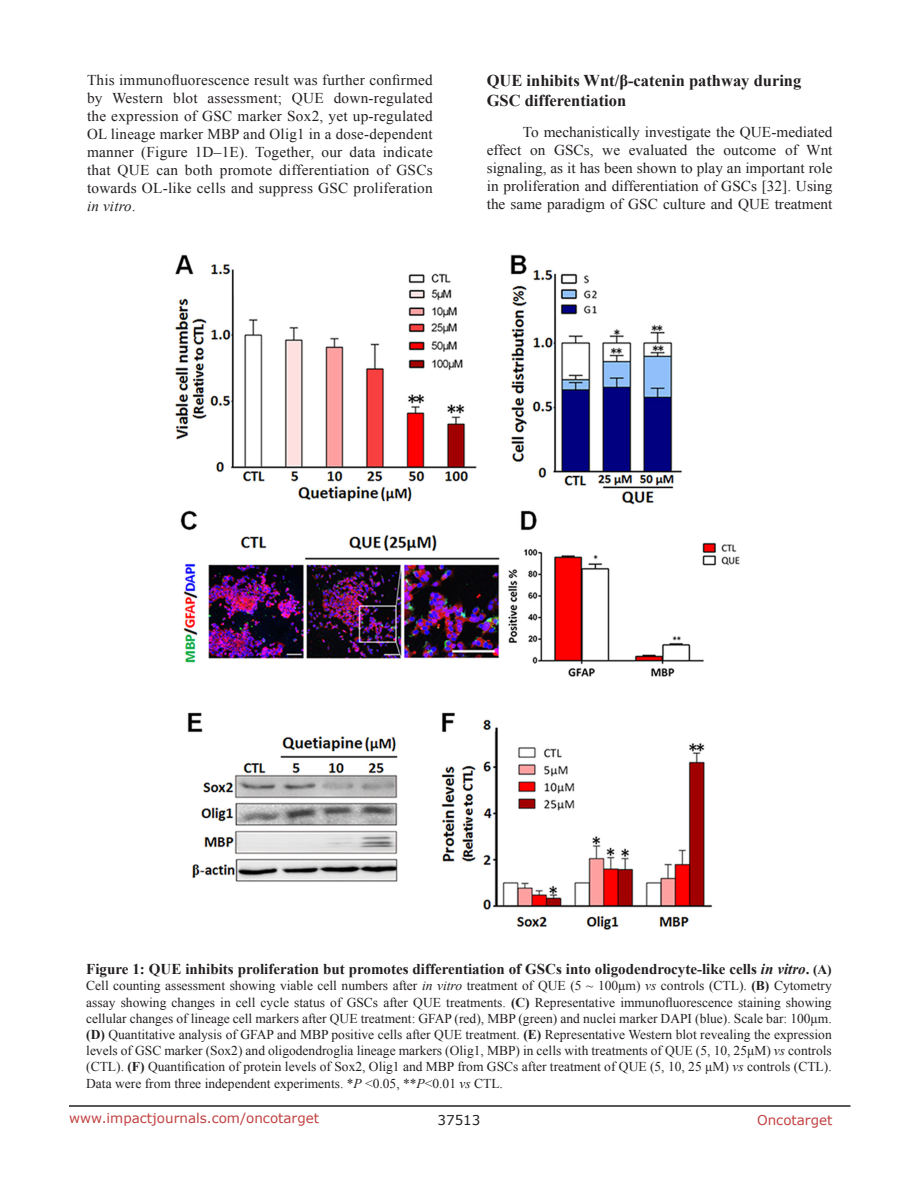
<style>
.page{position:relative;width:918px;height:1188px;background:#fff}
.page>*{position:absolute;margin:0;border:0;box-sizing:border-box;transform-origin:0 0}
.SubHeading{font:700 16.5px/19.8px "Times New Roman";color:#231f20}
.BodyText{font:15px/18px "Times New Roman";letter-spacing:.005em;color:#231f20;text-align:justify}
.figuretext{font:700 15px "Times New Roman";color:#231f20}
.figuretext-2{font:13.5px/16.2px "Times New Roman";color:#231f20;text-align:justify}
.t1{font:13.5px "Verdana";color:#c24141}
.t2{font:13.5px "Verdana";color:#231f20}
.s1{font-style:italic}
.s2{font-size:13.5px}
.s3{font-weight:700}
</style>
<div class="page">
<hr style="left:69px;top:1105px;width:781px;height:2px;background:#231f20">
<img style="left:175px;top:254px;width:565px;height:676px">
<p class="BodyText" style="left:87px;top:71px;width:347px">This immunofluorescence result was further confirmed by Western blot assessment; QUE down-regulated the expression of GSC marker Sox2, yet up-regulated OL lineage marker MBP and Olig1 in a dose-dependent manner (Figure 1D–1E). Together, our data indicate that QUE can both promote differentiation of GSCs towards OL-like cells and suppress GSC proliferation <span class="s1">in vitro</span>.</p>
<p class="SubHeading" style="left:487px;top:70px;width:316px">QUE inhibits Wnt/β-catenin pathway during<br>GSC differentiation</p>
<p class="BodyText" style="left:487px;top:123px;width:347px;text-indent:36px">To mechanistically investigate the QUE-mediated effect on GSCs, we evaluated the outcome of Wnt signaling, as it has been shown to play an important role in proliferation and differentiation of GSCs [32]. Using the same paradigm of GSC culture and QUE treatment</p>
<p class="figuretext" style="left:86px;top:959px;width:747px">Figure 1: QUE inhibits proliferation but promotes differentiation of GSCs into oligodendrocyte-like cells <span class="s1">in vitro</span>. <span class="s2">(A)</span></p>
<p class="figuretext-2" style="left:86px;top:978px;width:747px">Cell counting assessment showing viable cell numbers after <span class="s1">in vitro</span> treatment of QUE (5 ~ 100μm) <span class="s1">vs</span> controls (CTL). <span class="s3">(B)</span> Cytometry assay showing changes in cell cycle status of GSCs after QUE treatments. <span class="s3">(C)</span> Representative immunofluorescence staining showing cellular changes of lineage cell markers after QUE treatment: GFAP (red), MBP (green) and nuclei marker DAPI (blue). Scale bar: 100μm. <span class="s3">(D)</span> Quantitative analysis of GFAP and MBP positive cells after QUE treatment. <span class="s3">(E)</span> Representative Western blot revealing the expression levels of GSC marker (Sox2) and oligodendroglia lineage markers (Olig1, MBP) in cells with treatments of QUE (5, 10, 25μM) <span class="s1">vs</span> controls (CTL). <span class="s3">(F)</span> Quantification of protein levels of Sox2, Olig1 and MBP from GSCs after treatment of QUE (5, 10, 25 μM) <span class="s1">vs</span> controls (CTL).<br>Data were from three independent experiments. *<span class="s1">P</span> &lt;0.05, **<span class="s1">P</span>&lt;0.01 <span class="s1">vs</span> CTL.</p>
<p class="t1" style="left:69px;top:1109px;width:252px">www.impactjournals.com/oncotarget</p>
<p class="t2" style="left:438px;top:1111px;width:44px">37513</p>
<p class="t1" style="left:757px;top:1111px;width:77px">Oncotarget</p>
</div>
